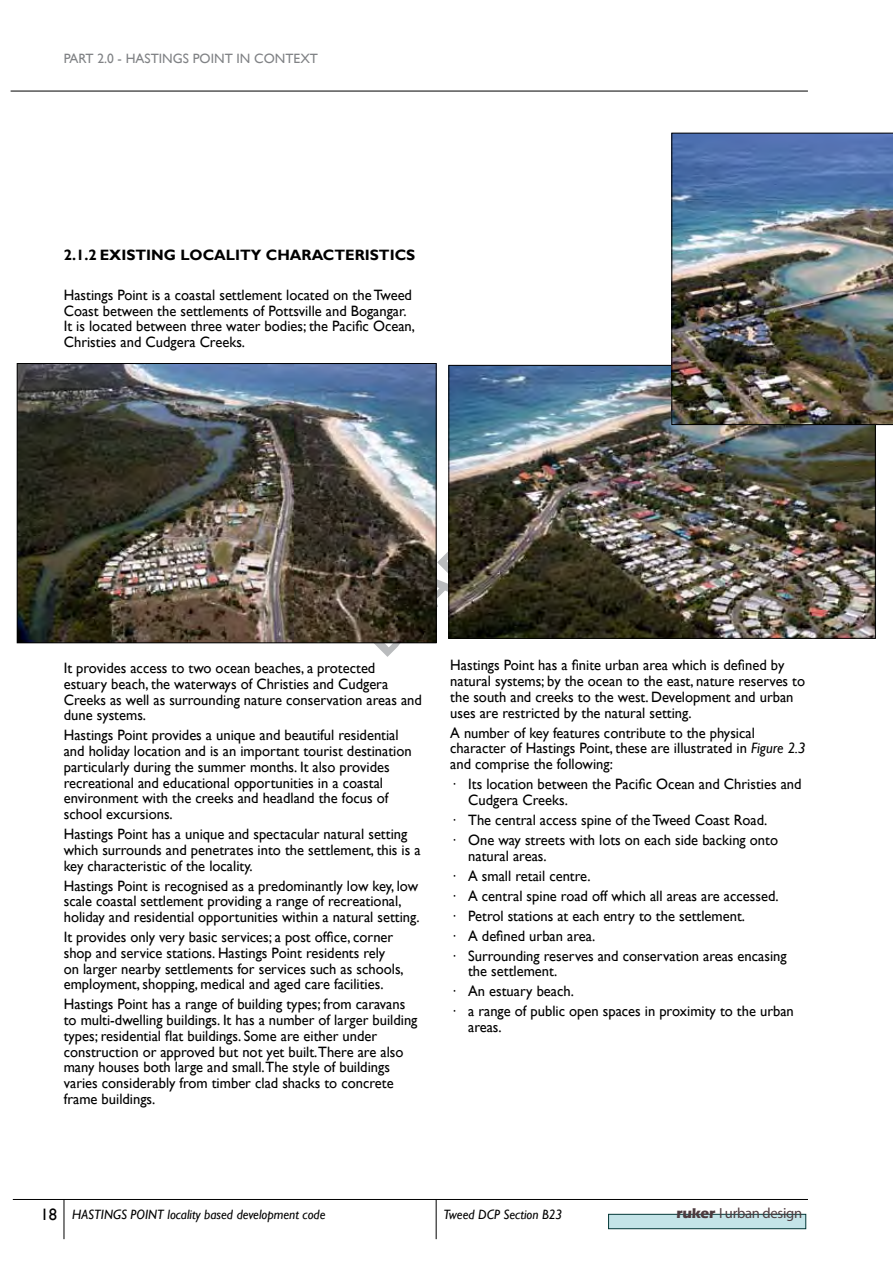
<style>
.page{position:relative;width:893px;height:1263px;background:#fff}
.page>*{position:absolute;margin:0;border:0;box-sizing:border-box;transform-origin:0 0}
.t1{font:700 46.5px "Gill Sans";color:#b9bbbd}
.t2{font:16.5px "Gill Sans";color:#000}
.t3{font:15px/15.8px "Gill Sans";color:#000}
.t4{font:700 15px "Gill Sans";color:#000}
.t5{font:14.7px "Myriad";letter-spacing:-.02em;color:#4d3b3f}
.t6{font:italic 13.5px "Gill Sans";color:#000}
.t7{font:13.5px "Gill Sans";color:#808285}
.s1{font-style:italic}
.s2{font-family:"Eras ITC";font-weight:700}
</style>
<div class="page">
<hr style="left:11px;top:91px;width:797px;height:1px;background:#000">
<hr style="left:13px;top:1199px;width:795px;height:1px;background:#000">
<hr style="left:64px;top:1199px;width:1px;height:40px;background:#000">
<hr style="left:436px;top:1199px;width:1px;height:40px;background:#000">
<svg style="left:608px;top:1213px;width:199px;height:17px;background:#b1d0d3"></svg>
<img style="left:451px;top:367px;width:422px;height:269px">
<img style="left:672px;top:133px;width:221px;height:292px">
<img style="left:19px;top:365px;width:415px;height:276px">
<div style="left:17px;top:363px;width:419px;height:280px;border:1px solid #000"></div>
<p class="t7" style="left:64px;top:51px;width:9px">part</p>
<p class="t7" style="left:97px;top:51px;width:222px">2.0 - HASTINGS POINT IN CONTEXT</p>
<p class="t4" style="left:64px;top:246px;width:43px">2.1.2 EXISTING</p>
<p class="t4" style="left:180px;top:246px;width:12px">LOCALITY</p>
<p class="t4" style="left:266px;top:246px;width:11px">CHARACTERISTICS</p>
<p class="t3" style="left:64px;top:287px;width:353px">Hastings Point is a coastal settlement located on the Tweed Coast between the settlements of Pottsville and Bogangar.<br>It is located between three water bodies; the Pacific Ocean, Christies and Cudgera Creeks.</p>
<h1 class="t1" style="left:354px;top:628px;width:163px;rotate:-45deg">DRAFT</h1>
<p class="t3" style="left:64px;top:660px;width:360px">It provides access to two ocean beaches, a protected estuary beach, the waterways of Christies and Cudgera Creeks as well as surrounding nature conservation areas and dune systems.</p>
<p class="t3" style="left:64px;top:728px;width:350px">Hastings Point provides a unique and beautiful residential and holiday location and is an important tourist destination particularly during the summer months. It also provides recreational and educational opportunities in a coastal environment with the creeks and headland the focus of school excursions.</p>
<p class="t3" style="left:64px;top:826px;width:358px">Hastings Point has a unique and spectacular natural setting which surrounds and penetrates into the settlement, this is a key characteristic of the locality.</p>
<p class="t3" style="left:64px;top:878px;width:357px">Hastings Point is recognised as a predominantly low key, low scale coastal settlement providing a range of recreational, holiday and residential opportunities within a natural setting.</p>
<p class="t3" style="left:64px;top:929px;width:342px">It provides only very basic services; a post office, corner shop and service stations. Hastings Point residents rely on larger nearby settlements for services such as schools, employment, shopping, medical and aged care facilities.</p>
<p class="t3" style="left:64px;top:997px;width:355px">Hastings Point has a range of building types; from caravans to multi-dwelling buildings. It has a number of larger building types; residential flat buildings. Some are either under construction or approved but not yet built.There are also many houses both large and small.The style of buildings varies considerably from timber clad shacks to concrete frame buildings.</p>
<p class="t3" style="left:450px;top:658px;width:356px">Hastings Point has a finite urban area which is defined by natural systems; by the ocean to the east, nature reserves to the south and creeks to the west. Development and urban uses are restricted by the natural setting.</p>
<p class="t3" style="left:450px;top:725px;width:357px">A number of key features contribute to the physical character of Hastings Point, these are illustrated in <span class="s1">Figure 2.3 </span>and comprise the following:</p>
<p class="t3" style="left:468px;top:776px;width:335px;text-indent:-18px">· Its location between the Pacific Ocean and Christies and<br>Cudgera Creeks.</p>
<p class="t3" style="left:450px;top:810px;width:329px;line-height:20px">· The central access spine of the Tweed Coast Road.<br>· One way streets with lots on each side backing onto</p>
<p class="t3" style="left:450px;top:846px;width:338px;line-height:20px;text-indent:18px">natural areas.<br>· A small retail centre.<br>· A central spine road off which all areas are accessed. · Petrol stations at each entry to the settlement.<br>· A defined urban area.<br>· Surrounding reserves and conservation areas encasing</p>
<p class="t3" style="left:450px;top:962px;width:345px;line-height:20px;text-indent:18px">the settlement.<br>· An estuary beach.<br>· a range of public open spaces in proximity to the urban</p>
<p class="t3" style="left:468px;top:1019px;width:35px">areas.</p>
<p class="t2" style="left:41px;top:1205px;width:18px">18</p>
<p class="t5" style="left:676px;top:1206px;width:127px"><span class="s2">ruker</span> I urban design</p>
<p class="t6" style="left:72px;top:1206px;width:255px">HASTINGS POINT locality based development code</p>
<p class="t6" style="left:444px;top:1206px;width:120px">Tweed DCP Section B23</p>
</div>
